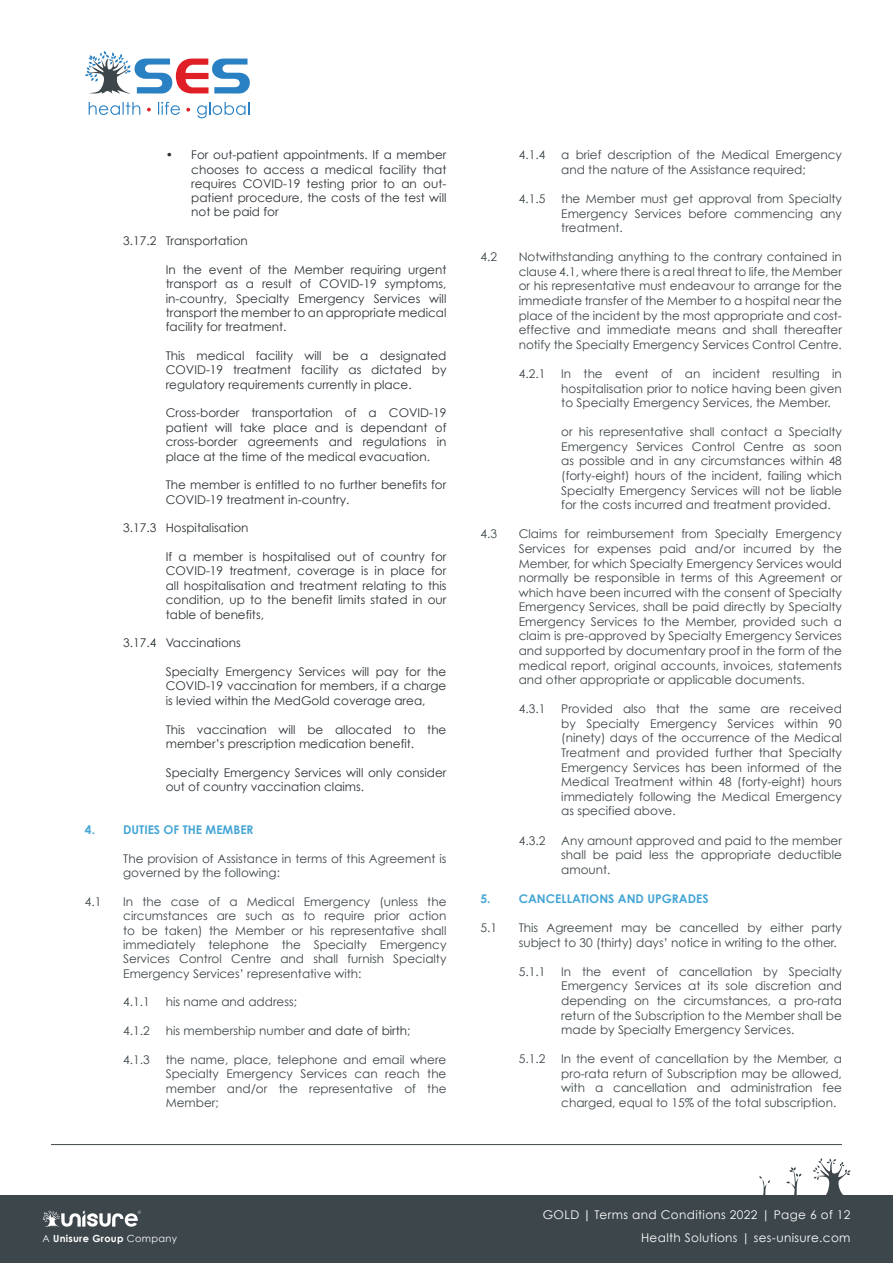
<style>
.page{position:relative;width:893px;height:1263px;background:#fff}
.page>*{position:absolute;margin:0;border:0;box-sizing:border-box;transform-origin:0 0}
.t1{font:12px/14.5px "Century Gothic";color:#3d464a;text-align:justify}
.t2{font:12px/14.4px "Century Gothic";color:#2b3236;text-align:justify}
.t3{font:12px "Century Gothic";letter-spacing:.03em;color:#fff}
.t4{font:700 12px "Century Gothic";color:#46a6d5}
.t5{font:700 9.75px "Century Gothic";letter-spacing:.03em;color:#fff}
.s1{color:#2b3236}
.s2{font-weight:700}
.s3{font-weight:400}
</style>
<div class="page">
<div style="left:0;top:1195px;width:893px;height:68px;background:#3d464a"></div>
<svg style="left:759px;top:1176px;width:11px;height:19px"></svg>
<svg style="left:786px;top:1167px;width:16px;height:28px"></svg>
<svg style="left:813px;top:1158px;width:37px;height:37px"></svg>
<svg style="left:43px;top:1210px;width:98px;height:17px"></svg>
<svg style="left:89px;top:102px;width:51px;height:13px"></svg>
<svg style="left:147px;top:108px;width:4px;height:3px"></svg>
<svg style="left:158px;top:102px;width:22px;height:13px"></svg>
<svg style="left:186px;top:108px;width:4px;height:4px"></svg>
<svg style="left:197px;top:102px;width:52px;height:16px"></svg>
<svg style="left:85px;top:51px;width:165px;height:43px"></svg>
<hr style="left:51px;top:1144px;width:791px;height:1px;background:#3d464a">
<p class="t2" style="left:191px;top:148px;width:257px;text-indent:-26px">• For out-patient appointments. If a member chooses to access a medical facility that requires COVID-19 testing prior to an out&shy;patient procedure, the costs of the test will not be paid for</p>
<p class="t2" style="left:123px;top:233px;width:126px">3.17.2 Transportation</p>
<p class="t2" style="left:166px;top:262px;width:282px">In the event of the Member requiring urgent transport as a result of COVID-19 symptoms, in-country, Specialty Emergency Services will transport the member to an appropriate medical facility for treatment.</p>
<p class="t2" style="left:166px;top:348px;width:282px">This medical facility will be a designated COVID-19 treatment facility as dictated by regulatory requirements currently in place.</p>
<p class="t2" style="left:166px;top:406px;width:282px">Cross-border transportation of a COVID-19 patient will take place and is dependant of cross-border agreements and regulations in place at the time of the medical evacuation.</p>
<p class="t2" style="left:166px;top:478px;width:282px">The member is entitled to no further benefits for<br>COVID-19 treatment in-country.</p>
<p class="t2" style="left:123px;top:521px;width:127px">3.17.3 Hospitalisation</p>
<p class="t2" style="left:166px;top:549px;width:282px">If a member is hospitalised out of country for COVID-19 treatment, coverage is in place for all hospitalisation and treatment relating to this condition, up to the benefit limits stated in our table of benefits,</p>
<p class="t2" style="left:123px;top:636px;width:119px">3.17.4 Vaccinations</p>
<p class="t2" style="left:166px;top:664px;width:282px">Specialty Emergency Services will pay for the COVID-19 vaccination for members, if a charge is levied within the MedGold coverage area,</p>
<p class="t2" style="left:166px;top:722px;width:282px">This vaccination will be allocated to the member’s prescription medication benefit.</p>
<p class="t2" style="left:166px;top:765px;width:282px">Specialty Emergency Services will only consider out of country vaccination claims.</p>
<p class="t4" style="left:85px;top:821px;width:170px">4. DUTIES OF THE MEMBER</p>
<p class="t1" style="left:123px;top:851px;width:325px">The provision of Assistance in terms of this Agreement is governed by the following:</p>
<p class="t1" style="left:85px;top:894px;width:18px">4.1</p>
<p class="t1" style="left:123px;top:894px;width:325px">In the case of a Medical Emergency (unless the circumstances are such as to require prior action to be taken) the Member or his representative shall immediately telephone the Specialty Emergency Services Control Centre and shall furnish Specialty Emergency Services’ representative with:</p>
<p class="t1" style="left:123px;top:995px;width:28px">4.1.1</p>
<p class="t1" style="left:166px;top:995px;width:133px">his name and address;</p>
<p class="t1" style="left:123px;top:1023px;width:28px">4.1.2</p>
<p class="t1" style="left:166px;top:1023px;width:246px">his membership number <span class="s1">and date of birth</span>;</p>
<p class="t1" style="left:123px;top:1052px;width:28px">4.1.3</p>
<p class="t1" style="left:166px;top:1052px;width:282px">the name, place, telephone and email where Specialty Emergency Services can reach the member and/or the representative of the Member;</p>
<p class="t1" style="left:519px;top:147px;width:28px">4.1.4</p>
<p class="t1" style="left:561px;top:147px;width:282px">a brief description of the Medical Emergency and the nature of the Assistance required;</p>
<p class="t1" style="left:519px;top:191px;width:28px">4.1.5</p>
<p class="t1" style="left:561px;top:191px;width:282px">the Member must get approval from Specialty Emergency Services before commencing any treatment.</p>
<p class="t1" style="left:480px;top:249px;width:18px">4.2</p>
<p class="t1" style="left:519px;top:249px;width:325px">Notwithstanding anything to the contrary contained in clause 4.1, where there is a real threat to life, the Member or his representative must endeavour to arrange for the immediate transfer of the Member to a hospital near the place of the incident by the most appropriate and cost&shy;effective and immediate means and shall thereafter notify the Specialty Emergency Services Control Centre.</p>
<p class="t1" style="left:519px;top:366px;width:28px">4.2.1</p>
<p class="t1" style="left:561px;top:366px;width:282px">In the event of an incident resulting in hospitalisation prior to notice having been given to Specialty Emergency Services, the Member.</p>
<p class="t1" style="left:561px;top:424px;width:282px">or his representative shall contact a Specialty Emergency Services Control Centre as soon as possible and in any circumstances within 48 (forty-eight) hours of the incident, failing which Specialty Emergency Services will not be liable for the costs incurred and treatment provided.</p>
<p class="t1" style="left:480px;top:527px;width:18px">4.3</p>
<p class="t1" style="left:519px;top:527px;width:325px">Claims for reimbursement from Specialty Emergency Services for expenses paid and/or incurred by the Member, for which Specialty Emergency Services would normally be responsible in terms of this Agreement or which have been incurred with the consent of Specialty Emergency Services, shall be paid directly by Specialty Emergency Services to the Member, provided such a claim is pre-approved by Specialty Emergency Services and supported by documentary proof in the form of the medical report, original accounts, invoices, statements and other appropriate or applicable documents.</p>
<p class="t1" style="left:519px;top:701px;width:28px">4.3.1</p>
<p class="t1" style="left:561px;top:701px;width:282px">Provided also that the same are received by Specialty Emergency Services within 90 (ninety) days of the occurrence of the Medical Treatment and provided further that Specialty Emergency Services has been informed of the Medical Treatment within 48 (forty-eight) hours immediately following the Medical Emergency as specified above.</p>
<p class="t1" style="left:519px;top:833px;width:28px">4.3.2</p>
<p class="t1" style="left:561px;top:833px;width:282px">Any amount approved and paid to the member shall be paid less the appropriate deductible amount.</p>
<p class="t4" style="left:480px;top:889px;width:230px">5. CANCELLATIONS AND UPGRADES</p>
<p class="t1" style="left:480px;top:920px;width:18px">5.1</p>
<p class="t1" style="left:519px;top:920px;width:325px">This Agreement may be cancelled by either party subject to 30 (thirty) days’ notice in writing to the other.</p>
<p class="t1" style="left:519px;top:964px;width:28px">5.1.1</p>
<p class="t1" style="left:561px;top:964px;width:282px">In the event of cancellation by Specialty Emergency Services at its sole discretion and depending on the circumstances, a pro-rata return of the Subscription to the Member shall be made by Specialty Emergency Services.</p>
<p class="t1" style="left:519px;top:1051px;width:28px">5.1.2</p>
<p class="t1" style="left:561px;top:1051px;width:282px">In the event of cancellation by the Member, a pro-rata return of Subscription may be allowed, with a cancellation and administration fee charged, equal to 15% of the total subscription.</p>
<p class="t3" style="left:543px;top:1208px;width:309px">GOLD <span class="s2">|</span> Terms and Conditions 2022 | Page 6 of 12</p>
<p class="t5" style="left:43px;top:1230px;width:136px"><span class="s3">A</span> Unisure Group <span class="s3">Company</span></p>
<p class="t3" style="left:641px;top:1231px;width:211px">Health Solutions | ses-unisure.com</p>
</div>
